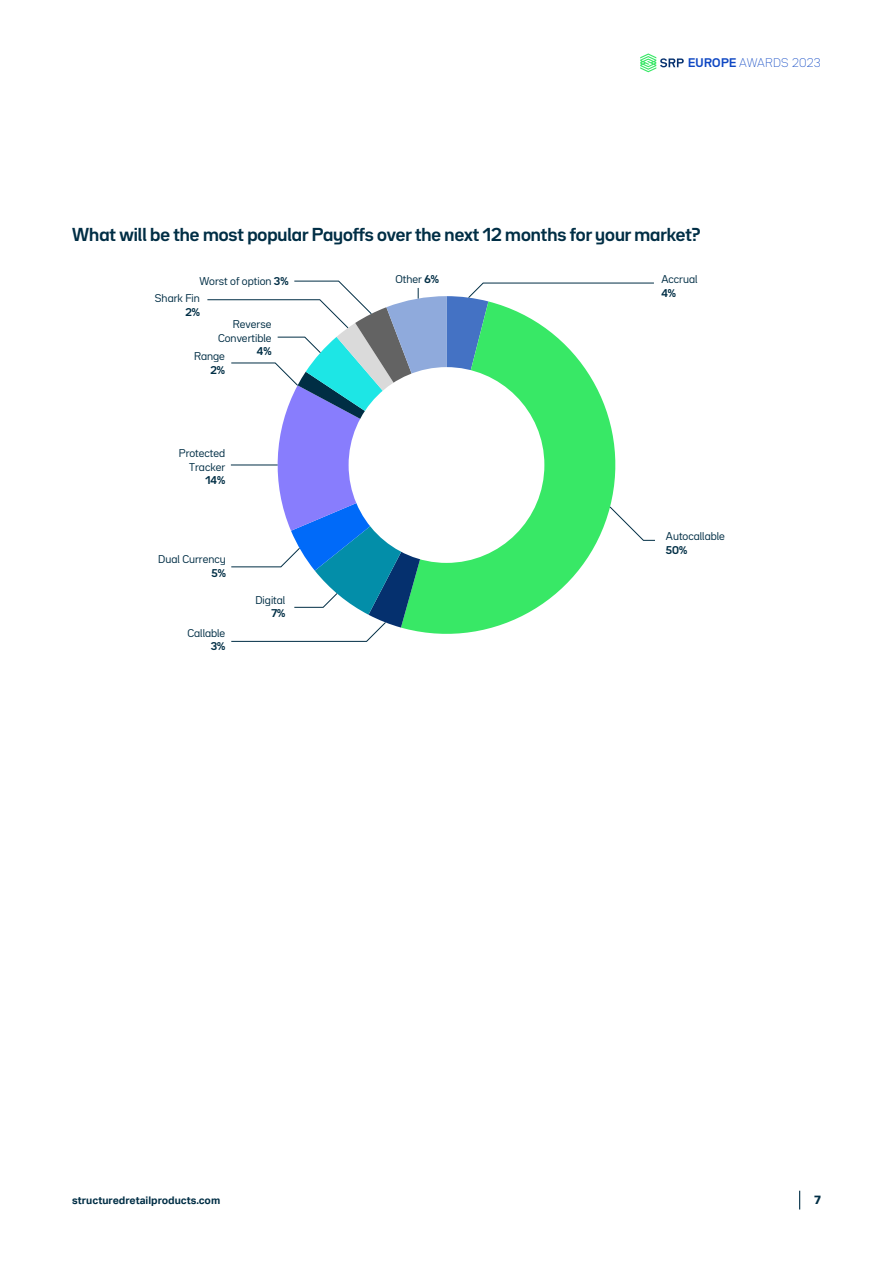
<style>
.page{position:relative;width:893px;height:1263px;background:#fff}
.page>*{position:absolute;margin:0;border:0;box-sizing:border-box;transform-origin:0 0}
.t1{font:700 16.5px "Bw Seido Raw";color:#002e45}
.t2{font:100 11.1px "Bw Seido Raw";letter-spacing:.02em;color:#0e47c3}
.t3{font:700 10.5px "Aktiv Grotesk";color:#002e45}
.t4{font:900 10.5px "Bw Seido Raw";color:#002e45}
.t5{font:9.9px/13.6px "Bw Seido Raw";color:#002e45;text-align:right}
.t6{font:700 9.9px "Bw Seido Raw";color:#002e45}
.s1{font-weight:700}
</style>
<div class="page">
<svg style="left:799px;top:1191px;width:1px;height:18px"></svg>
<svg style="left:640px;top:53px;width:44px;height:19px"></svg>
<svg style="left:207px;top:281px;width:448px;height:361px"></svg>
<p class="t2" style="left:688px;top:56px;width:134px"><span class="s1">EUROPE</span> AWARDS 2023</p>
<h1 class="t1" style="left:72px;top:223px;width:630px">What will be the most popular Payoffs over the next 12 months for your market?</h1>
<p class="t5" style="left:661px;top:272px;width:38px">Accrual</p>
<p class="t6" style="left:661px;top:286px;width:16px">4%</p>
<p class="t5" style="left:199px;top:274px;width:91px">Worst of option <span class="s1">3%</span></p>
<p class="t5" style="left:396px;top:272px;width:45px">Other <span class="s1">6%</span></p>
<p class="t5" style="left:155px;top:292px;width:47px">Shark Fin</p>
<p class="t6" style="left:185px;top:306px;width:16px">2%</p>
<p class="t5" style="left:218px;top:317px;width:55px">Reverse<br>Convertible</p>
<p class="t6" style="left:257px;top:345px;width:16px">4%</p>
<p class="t5" style="left:194px;top:349px;width:32px">Range</p>
<p class="t6" style="left:210px;top:363px;width:16px">2%</p>
<p class="t5" style="left:179px;top:446px;width:48px">Protected<br>Tracker</p>
<p class="t6" style="left:206px;top:474px;width:21px">14%</p>
<p class="t5" style="left:158px;top:552px;width:69px">Dual Currency</p>
<p class="t6" style="left:211px;top:566px;width:16px">5%</p>
<p class="t5" style="left:187px;top:626px;width:39px">Callable</p>
<p class="t6" style="left:211px;top:640px;width:16px">3%</p>
<p class="t5" style="left:255px;top:593px;width:31px">Digital</p>
<p class="t6" style="left:271px;top:607px;width:15px">7%</p>
<p class="t3" style="left:72px;top:1194px;width:149px">structuredretailproducts.com</p>
<p class="t5" style="left:666px;top:529px;width:60px">Autocallable</p>
<p class="t6" style="left:666px;top:543px;width:23px">50%</p>
<p class="t4" style="left:814px;top:1193px;width:8px">7</p>
</div>
